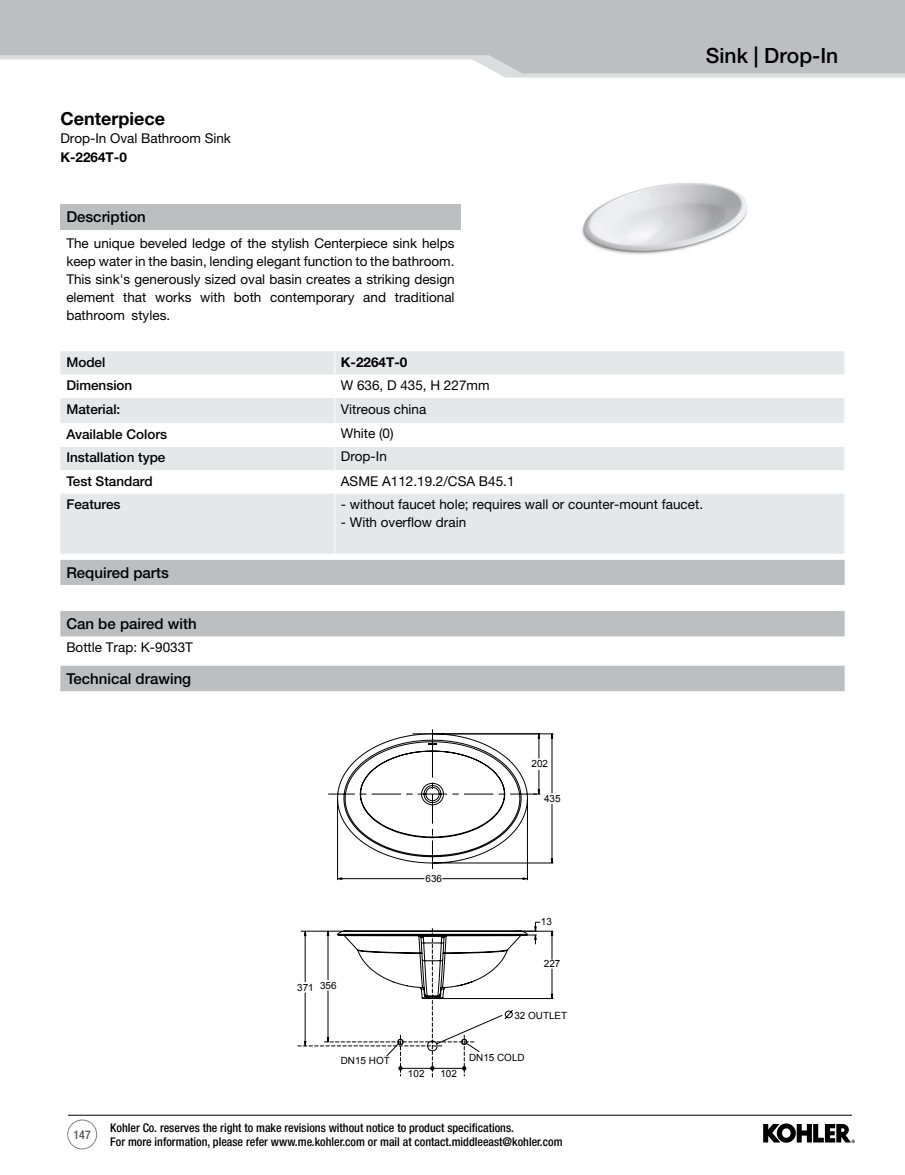
<style>
.page{position:relative;width:905px;height:1175px;background:#fff}
.page>*{position:absolute;margin:0;border:0;box-sizing:border-box;transform-origin:0 0}
.t1{font:500 21px "Helvetica Neue LT Pro";color:#000}
.t2{font:700 18px "Helvetica Neue LT Pro";color:#000}
.t3{font:500 15px "Helvetica Neue LT Pro";color:#000}
.t4{font:13.5px/18px "Helvetica Neue LT Pro";color:#000}
.t5{font:500 13.5px "Helvetica Neue LT Pro";color:#000}
.t6{font:700 13.5px "Helvetica Neue LT Pro";color:#000}
.t7{font:500 condensed 12px/13.5px "Helvetica Neue LT Pro";color:#000}
.t8{font:500 condensed 12px "Helvetica Neue LT Pro";color:#58595b}
.t9{font:9.9px "Arial";color:#000}
.s1{font-weight:700}
</style>
<div class="page">
<hr style="left:68px;top:1115px;width:784px;height:1px;background:#000">
<svg style="left:498px;top:73px;width:406px;height:5px;fill:#dcddde"></svg>
<svg style="left:0;top:0;width:904px;height:73px;fill:#bcbec0"></svg>
<svg style="left:763px;top:1123px;width:91px;height:20px"></svg>
<div style="left:67px;top:1119px;width:30px;height:30px;border:1px solid #808285;border-radius:50%"></div>
<div style="left:60px;top:204px;width:400px;height:25px;background:#bcbec0"></div>
<div style="left:60px;top:351px;width:784px;height:23px;background:#e6e7e8"></div>
<svg style="left:60px;top:374px;width:784px;height:96px"></svg>
<div style="left:60px;top:493px;width:784px;height:61px;background:#e6e7e8"></div>
<svg style="left:334px;top:351px;width:1px;height:119px"></svg>
<hr style="left:334px;top:493px;width:1px;height:61px;background:#fff">
<svg style="left:60px;top:560px;width:784px;height:131px;fill:#bcbec0"></svg>
<div style="left:60px;top:585px;width:784px;height:26px;background:#fff"></div>
<hr style="left:442px;top:878px;width:81px;height:1px;background:#000">
<hr style="left:342px;top:878px;width:82px;height:1px;background:#000">
<hr style="left:527px;top:799px;width:1px;height:80px;background:#000">
<hr style="left:337px;top:799px;width:1px;height:80px;background:#000">
<svg style="left:337px;top:877px;width:6px;height:3px"></svg>
<svg style="left:522px;top:877px;width:6px;height:3px"></svg>
<svg style="left:328px;top:729px;width:226px;height:140px"></svg>
<svg style="left:297px;top:921px;width:257px;height:156px"></svg>
<img style="left:582px;top:183px;width:166px;height:72px">
<p class="t2" style="left:60px;top:107px;width:106px">Centerpiece</p>
<p class="t4" style="left:60px;top:129px;width:172px">Drop-In Oval Bathroom Sink</p>
<p class="t6" style="left:60px;top:149px;width:68px">K-2264T-0</p>
<p class="t3" style="left:66px;top:208px;width:81px">Description</p>
<p class="t4" style="left:66px;top:234px;width:390px;text-align:justify">The unique beveled ledge of the stylish Centerpiece sink helps keep water in the basin, lending elegant function to the bathroom.<br>This sink's generously sized oval basin creates a striking design element that works with both contemporary and traditional bathroom styles.</p>
<p class="t5" style="left:66px;top:354px;width:41px">Model</p>
<p class="t5" style="left:66px;top:377px;width:68px">Dimension</p>
<p class="t5" style="left:66px;top:401px;width:56px">Material:</p>
<p class="t5" style="left:66px;top:426px;width:102px">Available Colors</p>
<p class="t5" style="left:66px;top:449px;width:101px">Installation type</p>
<p class="t5" style="left:66px;top:473px;width:88px">Test Standard</p>
<p class="t4" style="left:341px;top:350px;width:150px;line-height:22.8px"><span class="s1">K-2264T-0<br></span>W 636, D 435, H 227mm</p>
<p class="t4" style="left:341px;top:398px;width:87px;line-height:23.2px">Vitreous china<br>White (0)<br>Drop-In</p>
<p class="t4" style="left:341px;top:472px;width:175px">ASME A112.19.2/CSA B45.1</p>
<p class="t1" style="left:706px;top:43px;width:134px">Sink | Drop-In</p>
<p class="t5" style="left:66px;top:496px;width:56px">Features</p>
<p class="t4" style="left:341px;top:495px;width:364px">- without faucet hole; requires wall or counter-mount faucet.</p>
<p class="t4" style="left:341px;top:513px;width:127px">- With overflow drain</p>
<p class="t3" style="left:66px;top:563px;width:104px">Required parts</p>
<p class="t3" style="left:66px;top:614px;width:132px">Can be paired with</p>
<p class="t4" style="left:66px;top:638px;width:128px">Bottle Trap: K-9033T</p>
<p class="t3" style="left:66px;top:669px;width:126px">Technical drawing</p>
<p class="t9" style="left:297px;top:979px;width:41px">371 356</p>
<p class="t9" style="left:425px;top:872px;width:18px">636</p>
<p class="t9" style="left:531px;top:756px;width:18px">202</p>
<p class="t9" style="left:544px;top:792px;width:18px">435</p>
<p class="t9" style="left:541px;top:915px;width:13px">13</p>
<p class="t9" style="left:544px;top:957px;width:18px">227</p>
<p class="t9" style="left:514px;top:1008px;width:54px">32 OUTLET</p>
<p class="t9" style="left:341px;top:1054px;width:51px">DN15 HOT</p>
<p class="t9" style="left:469px;top:1050px;width:57px">DN15 COLD</p>
<p class="t8" style="left:74px;top:1127px;width:19px">147</p>
<p class="t9" style="left:408px;top:1067px;width:18px">102</p>
<p class="t9" style="left:440px;top:1067px;width:18px">102</p>
<p class="t7" style="left:110px;top:1120px;width:454px">Kohler Co. reserves the right to make revisions without notice to product specifications.<br>For more information, please refer www.me.kohler.com or mail at contact.middleeast@kohler.com</p>
</div>
